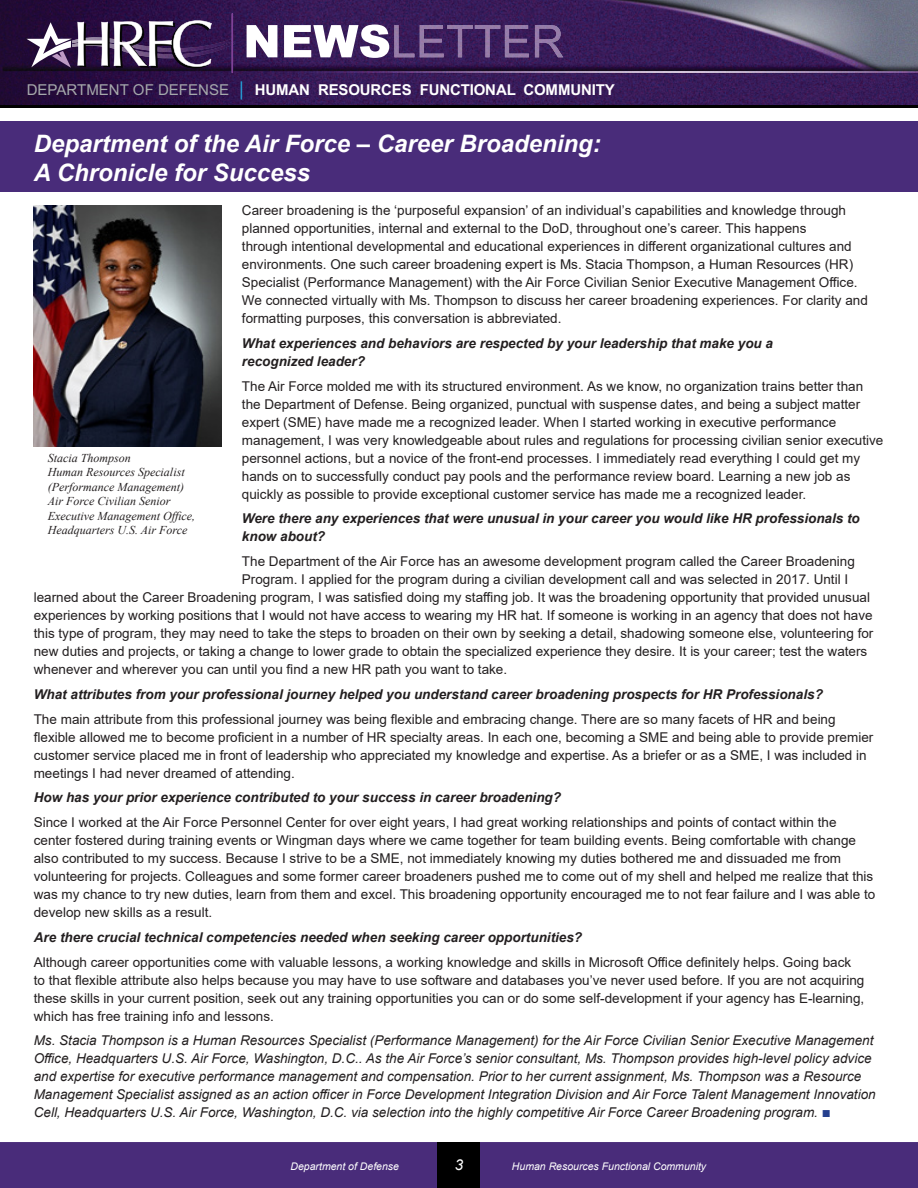
<style>
.page{position:relative;width:918px;height:1188px;background:#fff}
.page>*{position:absolute;margin:0;border:0;box-sizing:border-box;transform-origin:0 0}
.t1{font:italic 700 24px/28.8px "Arial";color:#fff}
.t2{font:700 15px "Arial";letter-spacing:-.01em;color:#fff}
.t3{font:italic 15px "Arial";color:#fff}
.Body{font:13.5px/18px "Arial";color:#231f20}
.Body-2{font:italic 13.5px/18px "Arial";color:#231f20}
.Body-3{font:italic 700 13.5px/18px "Arial";color:#231f20}
.t4{font:italic 12px/14.4px "Times New Roman";color:#231f20}
.t5{font:italic 10.5px "Arial";color:#fff}
.s1{font-weight:400;color:#a5a8ab}
.s2{font-weight:400;font-style:italic;color:#24a8e0}
.s3{font-family:"Century Gothic";font-style:normal;font-size:15px;color:#253f8e}
</style>
<div class="page">
<img style="left:0;top:0;width:918px;height:105px">
<img style="left:394px;top:25px;width:20px;height:32px">
<img style="left:420px;top:25px;width:24px;height:32px">
<img style="left:447px;top:25px;width:26px;height:32px">
<img style="left:475px;top:25px;width:25px;height:32px">
<img style="left:505px;top:25px;width:24px;height:32px">
<img style="left:535px;top:25px;width:28px;height:32px">
<img style="left:72px;top:42px;width:163px;height:16px">
<img style="left:72px;top:37px;width:160px;height:15px">
<div style="left:0;top:1142px;width:918px;height:46px;background:#492c7a"></div>
<div style="left:438px;top:1143px;width:42px;height:45px;background:#000"></div>
<hr style="left:232px;top:13px;width:1px;height:60px;background:#7f3f97">
<svg style="left:247px;top:25px;width:30px;height:32px"></svg>
<svg style="left:284px;top:25px;width:105px;height:33px"></svg>
<svg style="left:26px;top:22px;width:46px;height:46px"></svg>
<svg style="left:78px;top:20px;width:134px;height:48px"></svg>
<hr style="left:0;top:105px;width:918px;height:3px;background:#000">
<div style="left:0;top:122px;width:918px;height:70px;background:#492c7a"></div>
<img style="left:34px;top:205px;width:188px;height:241px">
<p class="t2" style="left:27px;top:80px;width:589px"><span class="s1">DEPARTMENT OF DEFENSE</span> <span class="s2">│</span> HUMAN RESOURCES FUNCTIONAL COMMUNITY</p>
<p class="t1" style="left:34px;top:130px;width:569px">Department of the Air Force – Career Broadening:<br>A Chronicle for Success</p>
<p class="Body" style="left:242px;top:201px;width:628px">Career broadening is the ‘purposeful expansion’ of an individual’s capabilities and knowledge through planned opportunities, internal and external to the DoD, throughout one’s career. This happens<br>through intentional developmental and educational experiences in different organizational cultures and environments. One such career broadening expert is Ms. Stacia Thompson, a Human Resources (HR)<br>Specialist (Performance Management) with the Air Force Civilian Senior Executive Management Office.<br>We connected virtually with Ms. Thompson to discuss her career broadening experiences. For clarity and formatting purposes, this conversation is abbreviated.</p>
<p class="Body-3" style="left:242px;top:334px;width:533px">What experiences and behaviors are respected by your leadership that make you a recognized leader?</p>
<p class="Body" style="left:242px;top:377px;width:643px">The Air Force molded me with its structured environment. As we know, no organization trains better than the Department of Defense. Being organized, punctual with suspense dates, and being a subject matter expert (SME) have made me a recognized leader. When I started working in executive performance management, I was very knowledgeable about rules and regulations for processing civilian senior executive personnel actions, but a novice of the front-end processes. I immediately read everything I could get my hands on to successfully conduct pay pools and the performance review board. Learning a new job as quickly as possible to provide exceptional customer service has made me a recognized leader.</p>
<p class="Body-3" style="left:242px;top:510px;width:619px">Were there any experiences that were unusual in your career you would like HR professionals to know about?</p>
<p class="Body" style="left:242px;top:552px;width:615px">The Department of the Air Force has an awesome development program called the Career Broadening</p>
<p class="Body" style="left:242px;top:570px;width:608px">Program. I applied for the program during a civilian development call and was selected in 2017. Until I</p>
<p class="Body" style="left:34px;top:588px;width:838px">learned about the Career Broadening program, I was satisfied doing my staffing job. It was the broadening opportunity that provided unusual</p>
<p class="Body" style="left:34px;top:606px;width:840px">experiences by working positions that I would not have access to wearing my HR hat. If someone is working in an agency that does not have</p>
<p class="Body" style="left:34px;top:624px;width:841px">this type of program, they may need to take the steps to broaden on their own by seeking a detail, shadowing someone else, volunteering for</p>
<p class="Body" style="left:34px;top:642px;width:835px">new duties and projects, or taking a change to lower grade to obtain the specialized experience they desire. It is your career; test the waters</p>
<p class="Body" style="left:34px;top:660px;width:475px">whenever and wherever you can until you find a new HR path you want to take.</p>
<p class="Body-3" style="left:34px;top:685px;width:791px">What attributes from your professional journey helped you understand career broadening prospects for HR Professionals?</p>
<p class="Body" style="left:34px;top:710px;width:841px">The main attribute from this professional journey was being flexible and embracing change. There are so many facets of HR and being flexible allowed me to become proficient in a number of HR specialty areas. In each one, becoming a SME and being able to provide premier customer service placed me in front of leadership who appreciated my knowledge and expertise. As a briefer or as a SME, I was included in meetings I had never dreamed of attending.</p>
<p class="Body-3" style="left:34px;top:789px;width:529px">How has your prior experience contributed to your success in career broadening?</p>
<p class="Body" style="left:34px;top:813px;width:843px">Since I worked at the Air Force Personnel Center for over eight years, I had great working relationships and points of contact within the center fostered during training events or Wingman days where we came together for team building events. Being comfortable with change also contributed to my success. Because I strive to be a SME, not immediately knowing my duties bothered me and dissuaded me from volunteering for projects. Colleagues and some former career broadeners pushed me to come out of my shell and helped me realize that this was my chance to try new duties, learn from them and excel. This broadening opportunity encouraged me to not fear failure and I was able to develop new skills as a result.</p>
<p class="Body-3" style="left:34px;top:928px;width:550px">Are there crucial technical competencies needed when seeking career opportunities?</p>
<p class="Body" style="left:34px;top:953px;width:832px">Although career opportunities come with valuable lessons, a working knowledge and skills in Microsoft Office definitely helps. Going back to that flexible attribute also helps because you may have to use software and databases you’ve never used before. If you are not acquiring these skills in your current position, seek out any training opportunities you can or do some self-development if your agency has E-learning, which has free training info and lessons.</p>
<p class="Body-2" style="left:34px;top:1032px;width:843px">Ms. Stacia Thompson is a Human Resources Specialist (Performance Management) for the Air Force Civilian Senior Executive Management Office, Headquarters U.S. Air Force, Washington, D.C.. As the Air Force’s senior consultant, Ms. Thompson provides high-level policy advice and expertise for executive performance management and compensation. Prior to her current assignment, Ms. Thompson was a Resource Management Specialist assigned as an action officer in Force Development Integration Division and Air Force Talent Management Innovation Cell, Headquarters U.S. Air Force, Washington, D.C. via selection into the highly competitive Air Force Career Broadening program. <span class="s3">■</span></p>
<p class="t4" style="left:48px;top:450px;width:85px">Stacia Thompson</p>
<p class="t4" style="left:48px;top:465px;width:138px">Human Resources Specialist (Performance Management)</p>
<p class="t4" style="left:48px;top:494px;width:149px">Air Force Civilian Senior<br>Executive Management Office,<br>Headquarters U.S. Air Force</p>
<p class="t5" style="left:291px;top:1159px;width:110px">Department of Defense</p>
<p class="t3" style="left:455px;top:1155px;width:10px">3</p>
<p class="t5" style="left:512px;top:1159px;width:196px">Human Resources Functional Community</p>
</div>
